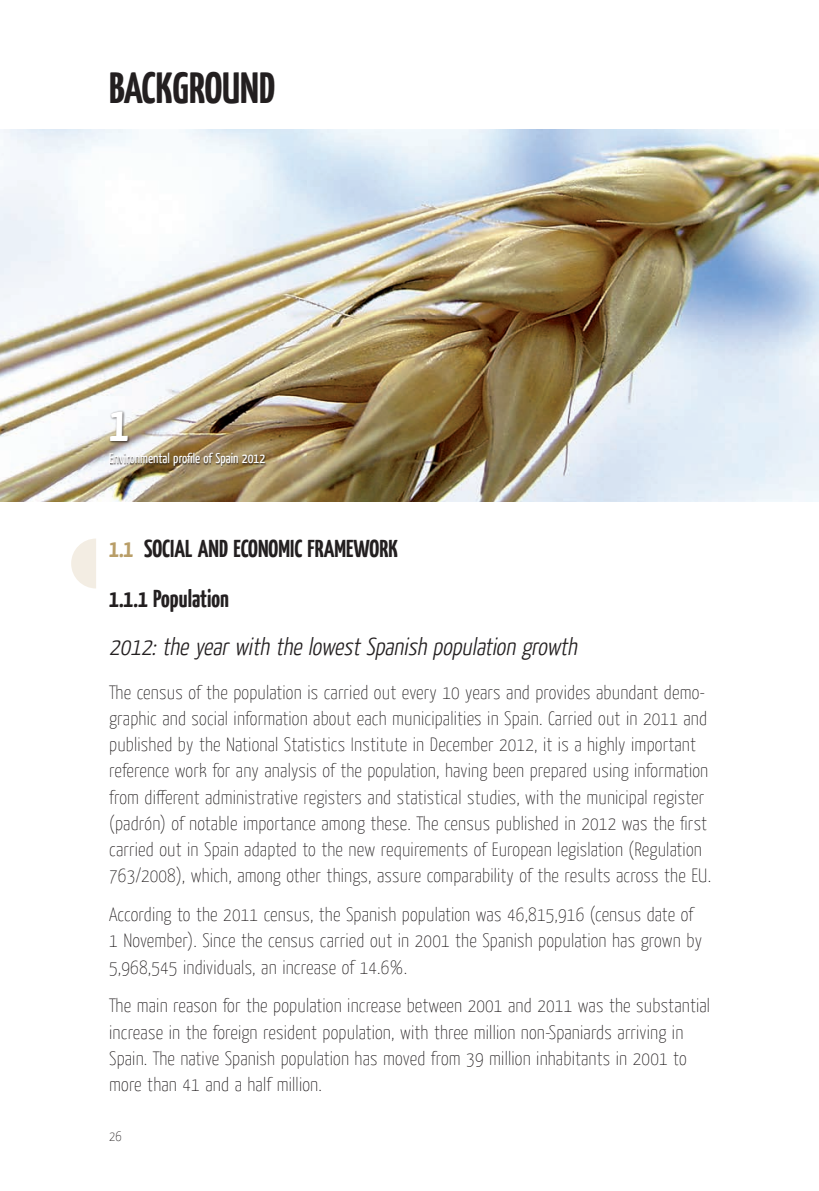
<style>
.page{position:relative;width:819px;height:1191px;background:#fff}
.page>*{position:absolute;margin:0;border:0;box-sizing:border-box;transform-origin:0 0}
.t1{font:700 49px "Yanone Kaffeesatz";color:#fff}
.t2{font:700 43.75px "Yanone Kaffeesatz";color:#231f20}
.subtitulo{font:italic 300 24.5px "Yanone Kaffeesatz";color:#231f20}
.titulo{font:700 24.5px "Yanone Kaffeesatz";color:#231f20}
.cuerpo_de_texto{font:100 19.25px/26.2px "Yanone Kaffeesatz";letter-spacing:.01em;color:#231f20}
.t3{font:14px "Yanone Kaffeesatz";color:#fff}
.t4{font:100 14px "Yanone Kaffeesatz";color:#231f20}
.s1{color:#b99e68}
</style>
<div class="page">
<svg style="left:71px;top:538px;width:25px;height:50px"></svg>
<img style="left:0;top:129px;width:819px;height:372px">
<div style="left:110px;top:452px;width:156px;height:15px;background:#231f20;opacity:.75"></div>
<div style="left:109px;top:410px;width:22px;height:34px;background:#231f20;opacity:.75"></div>
<p class="t2" style="left:109px;top:58px;width:168px">BACKGROUND</p>
<p class="t1" style="left:109px;top:392px;width:21px">1</p>
<p class="t3" style="left:109px;top:449px;width:157px">Environmental profile of Spain 2012</p>
<p class="titulo" style="left:109px;top:532px;width:290px"><span class="s1">1.1</span> SOCIAL AND ECONOMIC FRAMEWORK</p>
<p class="titulo" style="left:109px;top:582px;width:121px">1.1.1 Population</p>
<p class="subtitulo" style="left:109px;top:631px;width:474px">2012:theyearwith thelowestSpanish population growth</p>
<p class="cuerpo_de_texto" style="left:109px;top:678px;width:603px">The census of the population is carried out every 10 years and provides abundant demo&shy;graphic and social information about each municipalities in Spain. Carried out in 2011 and published by the National Statistics Institute in December 2012, it is a highly important reference work for any analysis of the population, having been prepared using information from different administrative registers and statistical studies, with the municipal register (padrón) of notable importance among these. The census published in 2012 was the first carried out in Spain adapted to the new requirements of European legislation (Regulation 763/2008), which, among other things, assure comparability of the results across the EU.</p>
<p class="cuerpo_de_texto" style="left:109px;top:901px;width:594px">According to the 2011 census, the Spanish population was 46,815,916 (census date of<br>1 November). Since the census carried out in 2001 the Spanish population has grown by<br>5,968,545 individuals, an increase of 14.6%.</p>
<p class="cuerpo_de_texto" style="left:109px;top:992px;width:602px">The main reason for the population increase between 2001 and 2011 was the substantial increase in the foreign resident population, with three million non-Spaniards arriving in Spain. The native Spanish population has moved from 39 million inhabitants in 2001 to more than 41 and a half million.</p>
<p class="t4" style="left:109px;top:1127px;width:14px">26</p>
</div>
